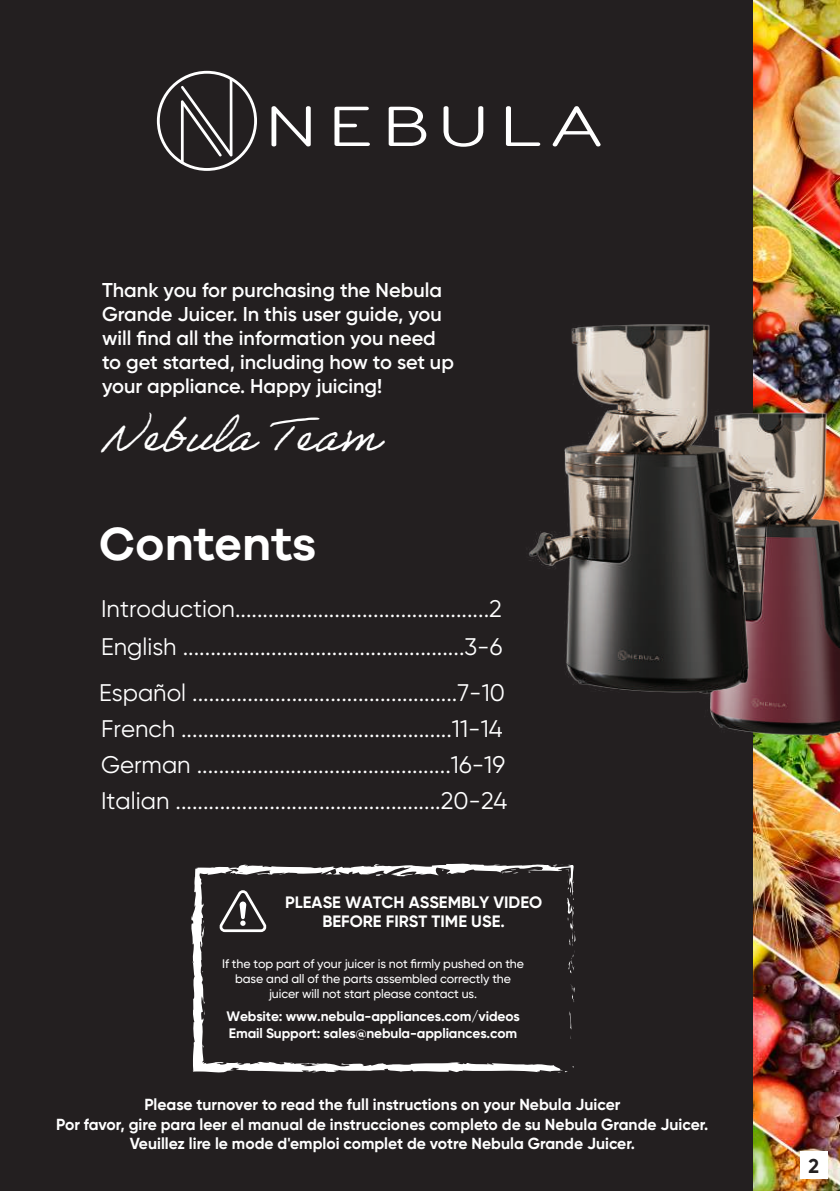
<style>
.page{position:relative;width:840px;height:1191px;background:#fff}
.page>*{position:absolute;margin:0;border:0;box-sizing:border-box;transform-origin:0 0}
.t1{font:48px "Adobe Handwriting Ernie";color:#fff}
.t2{font:600 48px "Galano Grotesque";color:#fff}
.t3{font:24px/36px "Gilroy";color:#fff}
.t4{font:600 20px/24px "Gilroy";color:#fff}
.t5{font:700 20px "Gilroy";color:#231f20}
.t6{font:700 16.4px/19.8px "Gilroy";color:#fff;text-align:center}
.t7{font:700 16px/19.2px "Gilroy";color:#fff;text-align:center}
.t8{font:700 13.8px/16.4px "Gilroy";letter-spacing:-.01em;color:#fff}
.t9{font:500 12.4px/14.8px "Gilroy";letter-spacing:-.01em;color:#fff;text-align:center}
</style>
<div class="page">
<div style="left:0;top:0;width:839px;height:1191px;background:#231f20"></div>
<svg style="left:157px;top:71px;width:100px;height:100px"></svg>
<svg style="left:271px;top:106px;width:39px;height:40px"></svg>
<svg style="left:334px;top:107px;width:35px;height:39px"></svg>
<svg style="left:388px;top:107px;width:38px;height:39px"></svg>
<svg style="left:443px;top:106px;width:40px;height:41px"></svg>
<svg style="left:505px;top:106px;width:35px;height:40px"></svg>
<svg style="left:552px;top:106px;width:48px;height:40px"></svg>
<svg style="left:191px;top:863px;width:382px;height:209px"></svg>
<svg style="left:227px;top:870px;width:8px;height:4px"></svg>
<svg style="left:548px;top:863px;width:27px;height:111px"></svg>
<svg style="left:493px;top:864px;width:28px;height:9px"></svg>
<svg style="left:442px;top:868px;width:7px;height:6px"></svg>
<svg style="left:374px;top:874px;width:10px;height:2px"></svg>
<svg style="left:557px;top:1064px;width:16px;height:9px"></svg>
<svg style="left:219px;top:890px;width:47px;height:42px"></svg>
<img style="left:753px;top:0;width:86px;height:1191px">
<div style="left:799px;top:1151px;width:28px;height:28px;background:#fff"></div>
<img style="left:710px;top:713px;width:129px;height:24px">
<img style="left:529px;top:292px;width:310px;height:421px">
<p class="t4" style="left:102px;top:278px;width:353px">Thank you for purchasing the Nebula Grande Juicer. In this user guide, you will find all the information you need to get started, including how to set up your appliance. Happy juicing!</p>
<h1 class="t1" style="left:102px;top:406px;width:278px">Nebula Team</h1>
<h1 class="t2" style="left:99px;top:514px;width:219px">Contents</h1>
<p class="t3" style="left:101px;top:588px;width:402px;line-height:38.8px">Introduction..............................................2<br>English ...................................................3-6</p>
<p class="t3" style="left:99px;top:675px;width:409px">Español ................................................7-10<br>French .................................................11-14<br>German ..............................................16-19<br>Italian ................................................20-24</p>
<p class="t6" style="left:285px;top:892px;width:258px">PLEASE WATCH ASSEMBLY VIDEO<br>BEFORE FIRST TIME USE.</p>
<p class="t9" style="left:222px;top:956px;width:303px">If the top part of your juicer is not firmly pushed on the base and all of the parts assembled correctly the juicer will not start please contact us.</p>
<p class="t8" style="left:226px;top:1008px;width:295px">Website: www.nebula-appliances.com/videos<br>Email Support: sales@nebula-appliances.com</p>
<p class="t7" style="left:56px;top:1095px;width:653px">Please turnover to read the full instructions on your Nebula Juicer<br>Por favor, gire para leer el manual de instrucciones completo de su Nebula Grande Juicer.<br>Veuillez lire le mode d'emploi complet de votre Nebula Grande Juicer.</p>
<p class="t5" style="left:808px;top:1153px;width:12px">2</p>
</div>
